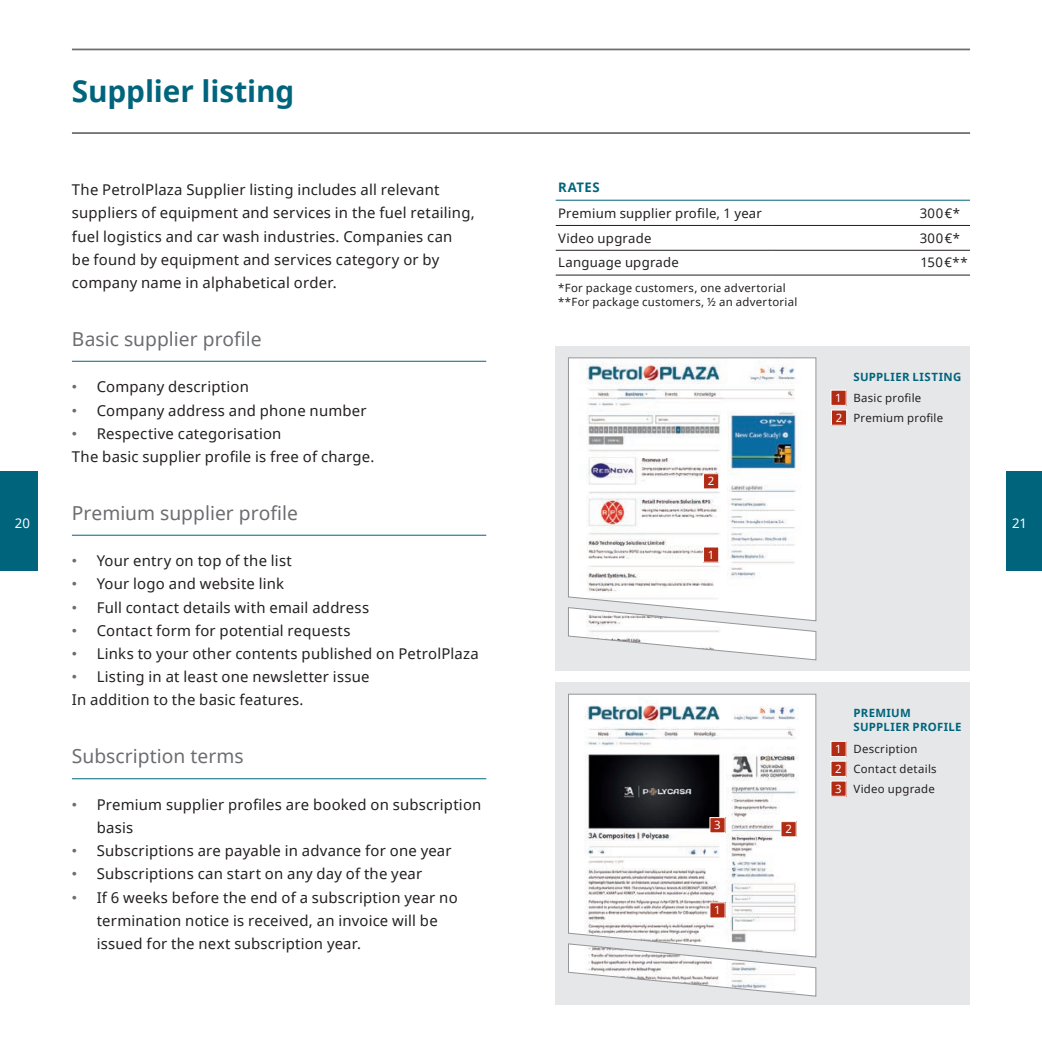
<style>
.page{position:relative;width:1042px;height:1042px;background:#fff}
.page>*{position:absolute;margin:0;border:0;box-sizing:border-box;transform-origin:0 0}
.t1{font:700 29.75px "Noto Sans";letter-spacing:-.005em;color:#00657c}
.t2{font:19.25px "Noto Sans";color:#6c6d70}
.t3{font:14.88px/23.3px "Noto Sans";letter-spacing:.015em;color:#231f20}
.t4{font:13.12px "Noto Sans";letter-spacing:.02em;color:#231f20}
.t5{font:700 13.12px "Noto Sans";letter-spacing:.03em;color:#00657c}
.t6{font:13.12px "Noto Sans";color:#fff}
.t7{font:11.38px/19.8px "Noto Sans";letter-spacing:.025em;color:#231f20}
.t8{font:700 11.38px/13.7px "Noto Sans";letter-spacing:.03em;color:#00657c}
.t9{font:11.38px "Noto Sans";color:#fff}
.s1{font-family:"Arial";color:#6c6d70}
.s2{font-weight:400;color:#fff}
.s3{font-weight:400;color:#231f20}
.s4{color:#fff}
</style>
<div class="page">
<div style="left:556px;top:682px;width:414px;height:323px;background:#e6e7e9"></div>
<div style="left:831px;top:741px;width:15px;height:15px;background:#b22b14"></div>
<div style="left:830px;top:741px;width:16px;height:16px;border:1px solid #fff"></div>
<div style="left:831px;top:761px;width:15px;height:15px;background:#b22b14"></div>
<div style="left:830px;top:761px;width:16px;height:16px;border:1px solid #fff"></div>
<div style="left:831px;top:781px;width:15px;height:15px;background:#b22b14"></div>
<div style="left:830px;top:781px;width:16px;height:15px;border:1px solid #fff"></div>
<div style="left:556px;top:346px;width:414px;height:324px;background:#e6e7e9"></div>
<div style="left:831px;top:390px;width:15px;height:15px;background:#b22b14"></div>
<div style="left:830px;top:390px;width:16px;height:16px;border:1px solid #fff"></div>
<div style="left:831px;top:410px;width:15px;height:15px;background:#b22b14"></div>
<div style="left:831px;top:410px;width:16px;height:15px;border:1px solid #fff"></div>
<div style="left:1007px;top:471px;width:35px;height:99px;background:#00657c"></div>
<div style="left:0;top:471px;width:37px;height:99px;background:#00657c"></div>
<hr style="left:521px;top:49px;width:449px;height:1px;background:#6c6d70">
<hr style="left:521px;top:132px;width:449px;height:2px;background:#6c6d70">
<hr style="left:72px;top:49px;width:449px;height:1px;background:#6c6d70">
<hr style="left:72px;top:132px;width:449px;height:2px;background:#6c6d70">
<hr style="left:72px;top:361px;width:414px;height:1px;background:#00657c">
<hr style="left:72px;top:535px;width:414px;height:1px;background:#00657c">
<hr style="left:72px;top:778px;width:414px;height:1px;background:#00657c">
<hr style="left:556px;top:225px;width:216px;height:1px;background:#231f20">
<hr style="left:772px;top:225px;width:198px;height:1px;background:#231f20">
<hr style="left:556px;top:250px;width:216px;height:1px;background:#231f20">
<hr style="left:772px;top:250px;width:198px;height:1px;background:#231f20">
<hr style="left:556px;top:275px;width:216px;height:1px;background:#231f20">
<hr style="left:772px;top:275px;width:198px;height:1px;background:#231f20">
<hr style="left:556px;top:200px;width:216px;height:1px;background:#00657c">
<hr style="left:772px;top:200px;width:198px;height:1px;background:#00657c">
<svg style="left:568px;top:357px;width:248px;height:303px"></svg>
<svg style="left:568px;top:693px;width:248px;height:304px"></svg>
<div style="left:703px;top:474px;width:16px;height:15px;background:#b22b14"></div>
<div style="left:703px;top:473px;width:16px;height:16px;border:1px solid #fff"></div>
<div style="left:703px;top:547px;width:16px;height:15px;background:#b22b14"></div>
<div style="left:703px;top:547px;width:16px;height:15px;border:1px solid #fff"></div>
<div style="left:710px;top:903px;width:15px;height:15px;background:#b22b14"></div>
<div style="left:709px;top:902px;width:16px;height:16px;border:1px solid #fff"></div>
<div style="left:781px;top:821px;width:15px;height:16px;background:#b22b14"></div>
<div style="left:780px;top:821px;width:16px;height:16px;border:1px solid #fff"></div>
<div style="left:710px;top:817px;width:15px;height:16px;background:#b22b14"></div>
<div style="left:709px;top:817px;width:16px;height:16px;border:1px solid #fff"></div>
<h1 class="t1" style="left:72px;top:71px;width:224px">Supplier listing</h1>
<p class="t5" style="left:558px;top:178px;width:43px">RATES</p>
<p class="t4" style="left:558px;top:204px;width:205px">Premium supplier profile, 1 year</p>
<p class="t4" style="left:919px;top:204px;width:42px">300€*</p>
<p class="t4" style="left:558px;top:229px;width:95px">Video upgrade</p>
<p class="t4" style="left:919px;top:229px;width:42px">300€*</p>
<p class="t4" style="left:558px;top:254px;width:122px">Language upgrade</p>
<p class="t4" style="left:920px;top:254px;width:49px">150€**</p>
<p class="t7" style="left:558px;top:281px;width:241px;line-height:14px">*For package customers, one advertorial **For package customers, ½ an advertorial</p>
<p class="t3" style="left:72px;top:178px;width:404px">The PetrolPlaza Supplier listing includes all relevant suppliers of equipment and services in the fuel retailing, fuel logistics and car wash industries. Companies can<br>be found by equipment and services category or by company name in alphabetical order.</p>
<p class="t2" style="left:72px;top:326px;width:191px">Basic supplier profile</p>
<p class="t3" style="left:72px;top:375px;width:178px"><span class="s1">•</span> Company description</p>
<p class="t3" style="left:72px;top:398px;width:296px"><span class="s1">•</span> Company address and phone number</p>
<p class="t3" style="left:72px;top:421px;width:304px"><span class="s1">•</span> Respective categorisation<br>The basic supplier profile is free of charge.</p>
<p class="t2" style="left:72px;top:500px;width:227px">Premium supplier profile</p>
<p class="t3" style="left:72px;top:549px;width:222px"><span class="s1">•</span> Your entry on top of the list</p>
<p class="t3" style="left:72px;top:572px;width:214px"><span class="s1">•</span> Your logo and website link</p>
<p class="t3" style="left:72px;top:595px;width:299px"><span class="s1">•</span> Full contact details with email address</p>
<p class="t3" style="left:72px;top:618px;width:280px"><span class="s1">•</span> Contact form for potential requests</p>
<p class="t3" style="left:72px;top:641px;width:408px"><span class="s1">•</span> Links to your other contents published on PetrolPlaza</p>
<p class="t3" style="left:72px;top:665px;width:299px"><span class="s1">•</span> Listing in at least one newsletter issue<br>In addition to the basic features.</p>
<p class="t8" style="left:835px;top:366px;width:127px;line-height:21.2px;text-indent:18px">SUPPLIER LISTING<br><span class="s2">1</span> <span class="s3">Basic profile</span></p>
<p class="t7" style="left:836px;top:407px;width:109px"><span class="s4">2</span> Premium profile</p>
<p class="t9" style="left:708px;top:473px;width:8px">2</p>
<p class="t6" style="left:15px;top:514px;width:17px">20</p>
<p class="t6" style="left:1012px;top:514px;width:17px">21</p>
<p class="t9" style="left:708px;top:547px;width:8px">1</p>
<p class="t2" style="left:72px;top:743px;width:173px">Subscription terms</p>
<p class="t3" style="left:97px;top:792px;width:386px;text-indent:-25px"><span class="s1">•</span> Premium supplier profiles are booked on subscription basis</p>
<p class="t3" style="left:72px;top:839px;width:381px"><span class="s1">•</span> Subscriptions are payable in advance for one year</p>
<p class="t3" style="left:72px;top:862px;width:352px"><span class="s1">•</span> Subscriptions can start on any day of the year</p>
<p class="t3" style="left:97px;top:885px;width:362px;text-indent:-25px"><span class="s1">•</span> If 6 weeks before the end of a subscription year no termination notice is received, an invoice will be issued for the next subscription year.</p>
<p class="t9" style="left:714px;top:817px;width:8px">3</p>
<p class="t9" style="left:714px;top:902px;width:8px">1</p>
<p class="t9" style="left:785px;top:821px;width:8px">2</p>
<p class="t8" style="left:853px;top:706px;width:110px">PREMIUM<br>SUPPLIER PROFILE</p>
<p class="t7" style="left:835px;top:739px;width:103px"><span class="s4">1</span> Description<br><span class="s4">2</span> Contact details<br><span class="s4">3</span> Video upgrade</p>
</div>
